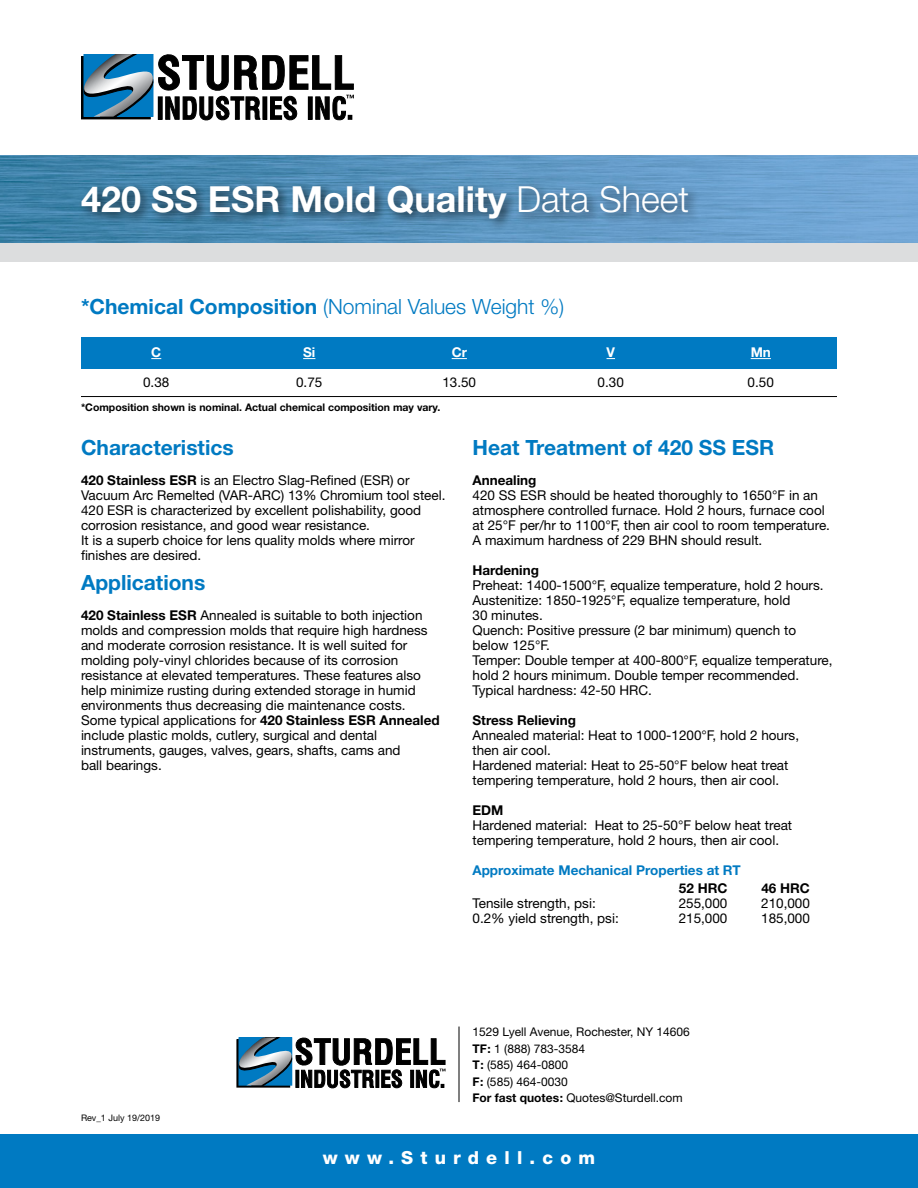
<style>
.page{position:relative;width:918px;height:1188px;background:#fff}
.page>*{position:absolute;margin:0;border:0;box-sizing:border-box;transform-origin:0 0}
.t1{font:700 36px "Helvetica Neue";color:#fff}
.t2{font:700 21px "Helvetica Neue";color:#007ac2}
.t3{font:300 21px "Helvetica Neue";color:#007ac2}
.t4{font:800 18px "Helvetica Neue";letter-spacing:.4em;color:#fff}
.t5{font:13.5px/15px "Helvetica Neue";color:#000}
.t6{font:700 13.5px "Helvetica Neue";color:#000}
.t7{font:700 13.5px "Helvetica Neue";color:#007ac2}
.t8{font:700 13.5px "Helvetica Neue";color:#fff}
.t9{font:12px/16.5px "Helvetica Neue";color:#000}
.t10{font:700 10.5px "Helvetica Neue";color:#000}
.t11{font:9px "Helvetica Neue";color:#000}
.s1{font-weight:300}
.s2{font-weight:700}
</style>
<div class="page">
<img style="left:0;top:156px;width:918px;height:87px">
<div style="left:0;top:243px;width:918px;height:18px;background:#dcddde"></div>
<div style="left:77px;top:181px;width:623px;height:50px;background:#000;opacity:.6"></div>
<div style="left:0;top:1134px;width:918px;height:54px;background:#007ac2"></div>
<svg style="left:237px;top:1037px;width:209px;height:51px"></svg>
<hr style="left:459px;top:1027px;width:1px;height:75px;background:#000">
<svg style="left:81px;top:54px;width:273px;height:66px"></svg>
<div style="left:81px;top:337px;width:756px;height:31px;background:#007ac2"></div>
<svg style="left:303px;top:358px;width:12px;height:1px"></svg>
<svg style="left:452px;top:358px;width:15px;height:1px"></svg>
<svg style="left:751px;top:358px;width:20px;height:1px"></svg>
<hr style="left:81px;top:396px;width:756px;height:1px;background:#000">
<h1 class="t1" style="left:81px;top:177px;width:610px">420 SS ESR Mold Quality <span class="s1">Data Sheet</span></h1>
<h2 class="t3" style="left:81px;top:293px;width:485px"><span class="s2">*Chemical Composition</span> (Nominal Values Weight %)</h2>
<p class="t8" style="left:151px;top:344px;width:12px">C</p>
<p class="t8" style="left:303px;top:344px;width:14px">Si</p>
<p class="t8" style="left:452px;top:344px;width:17px">Cr</p>
<p class="t8" style="left:607px;top:344px;width:10px">V</p>
<p class="t8" style="left:751px;top:344px;width:22px">Mn</p>
<p class="t5" style="left:143px;top:375px;width:28px">0.38</p>
<p class="t5" style="left:296px;top:375px;width:28px">0.75</p>
<p class="t5" style="left:442px;top:375px;width:35px">13.50</p>
<p class="t5" style="left:598px;top:375px;width:28px">0.30</p>
<p class="t5" style="left:748px;top:375px;width:28px">0.50</p>
<p class="t10" style="left:81px;top:401px;width:361px">*Composition shown is nominal. Actual chemical composition may vary.</p>
<h2 class="t2" style="left:81px;top:434px;width:154px">Characteristics</h2>
<p class="t5" style="left:81px;top:472px;width:366px"><span class="s2">420 Stainless ESR</span> is an Electro Slag-Refined (ESR) or Vacuum Arc Remelted (VAR-ARC) 13% Chromium tool steel.<br>420 ESR is characterized by excellent polishability, good corrosion resistance, and good wear resistance.<br>It is a superb choice for lens quality molds where mirror finishes are desired.</p>
<h2 class="t2" style="left:81px;top:569px;width:126px">Applications</h2>
<p class="t5" style="left:81px;top:607px;width:360px"><span class="s2">420 Stainless ESR</span> Annealed is suitable to both injection molds and compression molds that require high hardness and moderate corrosion resistance. It is well suited for molding poly-vinyl chlorides because of its corrosion resistance at elevated temperatures. These features also help minimize rusting during extended storage in humid environments thus decreasing die maintenance costs.<br>Some typical applications for <span class="s2">420 Stainless ESR Annealed </span>include plastic molds, cutlery, surgical and dental instruments, gauges, valves, gears, shafts, cams and<br>ball bearings.</p>
<h2 class="t2" style="left:472px;top:434px;width:303px">Heat Treatment of 420 SS ESR</h2>
<p class="t6" style="left:472px;top:472px;width:65px">Annealing</p>
<p class="t5" style="left:472px;top:487px;width:359px">420 SS ESR should be heated thoroughly to 1650°F in an atmosphere controlled furnace. Hold 2 hours, furnace cool at 25°F per/hr to 1100°F, then air cool to room temperature.<br>A maximum hardness of 229 BHN should result.</p>
<p class="t6" style="left:472px;top:562px;width:68px">Hardening</p>
<p class="t5" style="left:472px;top:577px;width:362px">Preheat: 1400-1500°F, equalize temperature, hold 2 hours.<br>Austenitize: 1850-1925°F, equalize temperature, hold<br>30 minutes.<br>Quench: Positive pressure (2 bar minimum) quench to below 125°F.<br>Temper: Double temper at 400-800°F, equalize temperature, hold 2 hours minimum. Double temper recommended.<br>Typical hardness: 42-50 HRC.</p>
<p class="t6" style="left:472px;top:712px;width:105px">Stress Relieving</p>
<p class="t5" style="left:472px;top:727px;width:328px">Annealed material: Heat to 1000-1200°F, hold 2 hours, then air cool.<br>Hardened material: Heat to 25-50°F below heat treat tempering temperature, hold 2 hours, then air cool.</p>
<p class="t6" style="left:472px;top:802px;width:32px">EDM</p>
<p class="t5" style="left:472px;top:817px;width:321px">Hardened material: Heat to 25-50°F below heat treat tempering temperature, hold 2 hours, then air cool.</p>
<p class="t7" style="left:472px;top:862px;width:270px">Approximate Mechanical Properties at RT</p>
<p class="t6" style="left:679px;top:880px;width:50px">52 HRC</p>
<p class="t6" style="left:761px;top:880px;width:50px">46 HRC</p>
<p class="t5" style="left:472px;top:895px;width:125px">Tensile strength, psi:</p>
<p class="t5" style="left:679px;top:895px;width:50px">255,000</p>
<p class="t5" style="left:761px;top:895px;width:50px">210,000</p>
<p class="t5" style="left:472px;top:910px;width:148px">0.2% yield strength, psi:</p>
<p class="t5" style="left:679px;top:910px;width:50px">215,000</p>
<p class="t5" style="left:761px;top:910px;width:50px">185,000</p>
<p class="t11" style="left:81px;top:1112px;width:81px">Rev_1 July 19/2019</p>
<p class="t9" style="left:472px;top:1023px;width:219px">1529 Lyell Avenue, Rochester, NY 14606<br><span class="s2">TF:</span> 1 (888) 783-3584<br><span class="s2">T:</span> (585) 464-0800<br><span class="s2">F:</span> (585) 464-0030<br><span class="s2">For fast quotes:</span> Quotes@Sturdell.com</p>
<h3 class="t4" style="left:323px;top:1147px;width:274px">www.Sturdell.com</h3>
</div>
